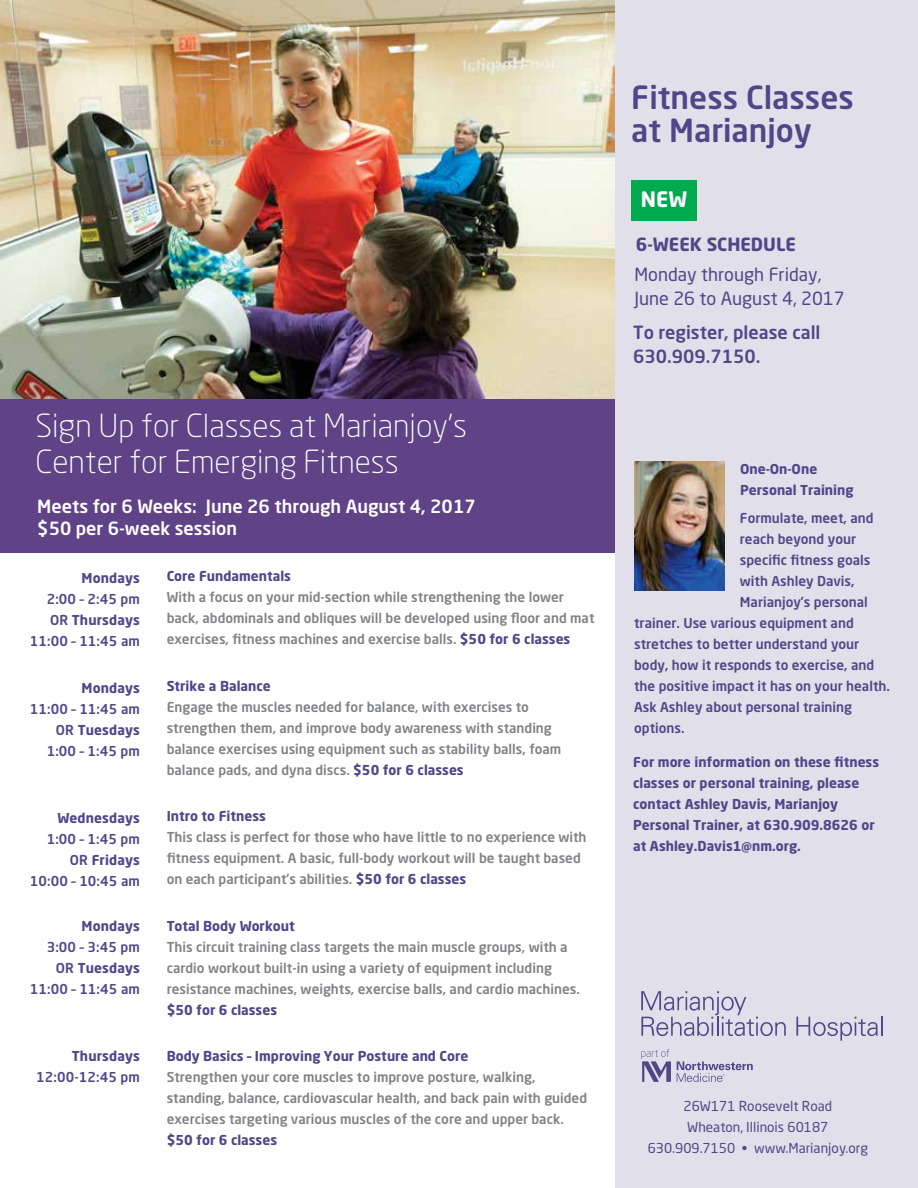
<style>
.page{position:relative;width:918px;height:1188px;background:#fff}
.page>*{position:absolute;margin:0;border:0;box-sizing:border-box;transform-origin:0 0}
.t1{font:300 31.5px/36px "Neo Sans Pro";color:#fff}
.t2{font:500 31.5px/33px "Neo Sans Pro";color:#514688}
.t3{font:700 21px "Neo Sans Pro";color:#fff}
.t4{font:500 18px/22.5px "Neo Sans Pro";color:#fff}
.t5{font:18px/24px "Neo Sans Pro";color:#514688}
.t6{font:500 18px/24px "Neo Sans Pro";color:#514688}
.t7{font:700 18px "Neo Sans Pro";color:#514688}
.t8{font:500 13.5px/21px "Neo Sans Pro";color:rgb(92 93 96/.78)}
.t9{font:500 13.5px/21px "Neo Sans Pro";color:#514688;text-align:right}
.t10{font:700 13.5px/21px "Neo Sans Pro";color:#514688}
.t11{font:13.5px/21px "Neo Sans Pro";color:#514688;text-align:center}
.s1{font-weight:700}
.s2{font-weight:700;color:#514688}
</style>
<div class="page">
<img style="left:0;top:0;width:615px;height:400px">
<div style="left:0;top:400px;width:615px;height:153px;background:#604286"></div>
<div style="left:615px;top:0;width:303px;height:1188px;background:#e1dfea"></div>
<img style="left:635px;top:462px;width:89px;height:129px">
<div style="left:631px;top:181px;width:66px;height:40px;background:#00aa4e"></div>
<svg style="left:641px;top:991px;width:145px;height:45px"></svg>
<svg style="left:796px;top:1017px;width:87px;height:24px"></svg>
<svg style="left:677px;top:1061px;width:76px;height:21px"></svg>
<svg style="left:641px;top:1049px;width:30px;height:33px"></svg>
<h1 class="t1" style="left:35px;top:407px;width:433px">Sign Up for Classes at Marianjoy’s<br>Center for Emerging Fitness</h1>
<h3 class="t4" style="left:37px;top:494px;width:440px">Meets for 6 Weeks: June 26 through August 4, 2017 $50 per 6-week session</h3>
<p class="t10" style="left:82px;top:567px;width:60px">Mondays</p>
<p class="t9" style="left:30px;top:588px;width:112px">2:00 – 2:45 pm<br>OR <span class="s1">Thursdays<br></span>11:00 – 11:45 am</p>
<p class="t10" style="left:82px;top:677px;width:60px">Mondays</p>
<p class="t9" style="left:30px;top:698px;width:112px">11:00 – 11:45 am<br>OR <span class="s1">Tuesdays<br></span>1:00 – 1:45 pm</p>
<p class="t10" style="left:57px;top:807px;width:84px">Wednesdays</p>
<p class="t9" style="left:30px;top:828px;width:112px">1:00 – 1:45 pm<br>OR <span class="s1">Fridays<br></span>10:00 – 10:45 am</p>
<p class="t10" style="left:82px;top:915px;width:60px">Mondays</p>
<p class="t9" style="left:30px;top:936px;width:112px">3:00 – 3:45 pm<br>OR <span class="s1">Tuesdays<br></span>11:00 – 11:45 am</p>
<p class="t10" style="left:72px;top:1045px;width:70px">Thursdays</p>
<p class="t9" style="left:36px;top:1067px;width:105px">12:00-12:45 pm</p>
<p class="t10" style="left:167px;top:565px;width:126px">Core Fundamentals</p>
<p class="t8" style="left:167px;top:586px;width:429px">With a focus on your mid-section while strengthening the lower back, abdominals and obliques will be developed using floor and mat exercises, fitness machines and exercise balls. <span class="s2">$50 for 6 classes</span></p>
<p class="t10" style="left:167px;top:675px;width:106px">Strike a Balance</p>
<p class="t8" style="left:167px;top:696px;width:396px">Engage the muscles needed for balance, with exercises to strengthen them, and improve body awareness with standing balance exercises using equipment such as stability balls, foam balance pads, and dyna discs. <span class="s2">$50 for 6 classes</span></p>
<p class="t10" style="left:167px;top:805px;width:101px">Intro to Fitness</p>
<p class="t8" style="left:167px;top:826px;width:421px">This class is perfect for those who have little to no experience with fitness equipment. A basic, full-body workout will be taught based on each participant’s abilities. <span class="s2">$50 for 6 classes</span></p>
<p class="t10" style="left:167px;top:915px;width:130px">Total Body Workout</p>
<p class="t8" style="left:167px;top:936px;width:415px">This circuit training class targets the main muscle groups, with a cardio workout built-in using a variety of equipment including resistance machines, weights, exercise balls, and cardio machines.</p>
<p class="t10" style="left:167px;top:999px;width:112px">$50 for 6 classes</p>
<p class="t10" style="left:167px;top:1045px;width:303px">Body Basics – Improving Your Posture and Core</p>
<p class="t8" style="left:167px;top:1066px;width:422px">Strengthen your core muscles to improve posture, walking, standing, balance, cardiovascular health, and back pain with guided exercises targeting various muscles of the core and upper back.</p>
<p class="t10" style="left:167px;top:1129px;width:112px">$50 for 6 classes</p>
<h1 class="t2" style="left:631px;top:80px;width:224px">Fitness Classes at Marianjoy</h1>
<h2 class="t3" style="left:641px;top:186px;width:48px">NEW</h2>
<h3 class="t7" style="left:636px;top:233px;width:161px">6-WEEK SCHEDULE</h3>
<h3 class="t5" style="left:635px;top:262px;width:212px">Monday through Friday,<br>June 26 to August 4, 2017</h3>
<h3 class="t6" style="left:633px;top:320px;width:189px">To register, please call<br>630.909.7150.</h3>
<p class="t10" style="left:740px;top:458px;width:115px">One-On-One<br>Personal Training</p>
<p class="t9" style="left:740px;top:507px;width:135px">Formulate, meet, and</p>
<p class="t9" style="left:740px;top:528px;width:118px">reach beyond your</p>
<p class="t9" style="left:740px;top:549px;width:132px">specific fitness goals</p>
<p class="t9" style="left:740px;top:570px;width:116px">with Ashley Davis,</p>
<p class="t9" style="left:740px;top:591px;width:129px">Marianjoy’s personal</p>
<p class="t9" style="left:634px;top:612px;width:221px">trainer. Use various equipment and</p>
<p class="t9" style="left:634px;top:633px;width:227px">stretches to better understand your</p>
<p class="t9" style="left:634px;top:654px;width:242px">body, how it responds to exercise, and</p>
<p class="t9" style="left:634px;top:675px;width:257px">the positive impact it has on your health.</p>
<p class="t9" style="left:634px;top:696px;width:219px">Ask Ashley about personal training</p>
<p class="t9" style="left:634px;top:717px;width:52px">options.</p>
<p class="t10" style="left:633px;top:751px;width:248px">For more information on these fitness classes or personal training, please contact Ashley Davis, Marianjoy Personal Trainer, at 630.909.8626 or at Ashley.Davis1@nm.org.</p>
<p class="t11" style="left:648px;top:1096px;width:222px">26W171 Roosevelt Road<br>Wheaton, Illinois 60187<br>630.909.7150 • www.Marianjoy.org</p>
</div>
